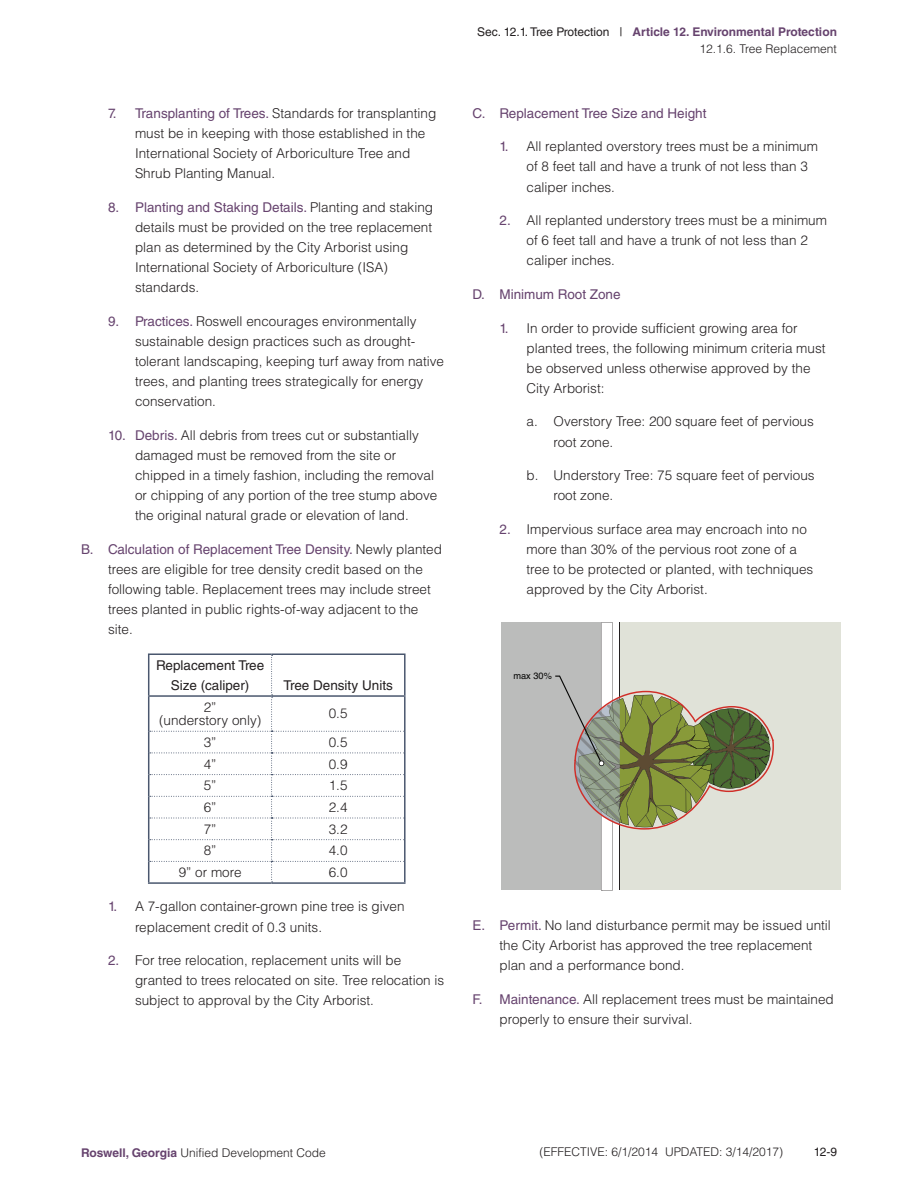
<style>
.page{position:relative;width:918px;height:1188px;background:#fff}
.page>*{position:absolute;margin:0;border:0;box-sizing:border-box;transform-origin:0 0}
.t1{font:300 13.5px/20.1px "Helvetica LT Std";color:#231f20}
.t2{font:13.5px "Helvetica LT Std";color:#66436e}
.t3{font:13.5px/20.1px "Helvetica LT Std";color:#231f20;text-align:center}
.t4{font:700 12px/16.5px "Helvetica LT Std";color:#66436e;text-align:right}
.t5{font:300 12px "Helvetica LT Std";color:#231f20}
.t6{font:12px "Helvetica LT Std";color:#231f20}
.t7{font:9.3px "Helvetica";color:#050504}
.s1{font-weight:400;color:#66436e}
.s2{font-weight:400;color:#231f20}
.s3{font-weight:300;color:#231f20}
.s4{font-weight:700;color:#66436e}
</style>
<div class="page">
<hr style="left:272px;top:653px;width:134px;height:2px;background:#4a576e">
<hr style="left:404px;top:655px;width:2px;height:40px;background:#4a576e">
<hr style="left:272px;top:695px;width:134px;height:2px;background:#4a576e">
<hr style="left:404px;top:697px;width:2px;height:34px;background:#4a576e">
<hr style="left:404px;top:731px;width:2px;height:22px;background:#4a576e">
<hr style="left:404px;top:753px;width:2px;height:22px;background:#4a576e">
<hr style="left:404px;top:775px;width:2px;height:21px;background:#4a576e">
<hr style="left:404px;top:796px;width:2px;height:22px;background:#4a576e">
<hr style="left:404px;top:818px;width:2px;height:22px;background:#4a576e">
<hr style="left:404px;top:840px;width:2px;height:21px;background:#4a576e">
<hr style="left:404px;top:861px;width:2px;height:21px;background:#4a576e">
<hr style="left:148px;top:882px;width:124px;height:2px;background:#4a576e">
<hr style="left:272px;top:882px;width:134px;height:2px;background:#4a576e">
<hr style="left:148px;top:653px;width:124px;height:2px;background:#4a576e">
<svg style="left:148px;top:655px;width:257px;height:228px"></svg>
<div style="left:501px;top:623px;width:339px;height:267px;background:#e0e2d8"></div>
<div style="left:501px;top:623px;width:119px;height:267px;background:#bbbcbb"></div>
<svg style="left:555px;top:622px;width:219px;height:268px"></svg>
<p class="t1" style="left:135px;top:103px;width:303px;text-indent:-27px"><span class="s1">7. Transplanting of Trees.</span> Standards for transplanting must be in keeping with those established in the International Society of Arboriculture Tree and Shrub Planting Manual.</p>
<p class="t1" style="left:135px;top:197px;width:300px;text-indent:-27px"><span class="s1">8. Planting and Staking Details.</span> Planting and staking details must be provided on the tree replacement plan as determined by the City Arborist using International Society of Arboriculture (ISA) standards.</p>
<p class="t1" style="left:135px;top:311px;width:311px;text-indent:-27px"><span class="s1">9. Practices.</span> Roswell encourages environmentally sustainable design practices such as drought&shy;tolerant landscaping, keeping turf away from native trees, and planting trees strategically for energy conservation.</p>
<p class="t1" style="left:135px;top:425px;width:304px;text-indent:-27px"><span class="s1">10. Debris.</span> All debris from trees cut or substantially damaged must be removed from the site or chipped in a timely fashion, including the removal or chipping of any portion of the tree stump above the original natural grade or elevation of land.</p>
<p class="t1" style="left:108px;top:539px;width:336px;text-indent:-27px"><span class="s1">B. Calculation of Replacement Tree Density.</span> Newly planted trees are eligible for tree density credit based on the following table. Replacement trees may include street trees planted in public rights-of-way adjacent to the site.</p>
<p class="t3" style="left:156px;top:655px;width:110px">Replacement Tree<br>Size (caliper)</p>
<p class="t3" style="left:284px;top:675px;width:111px">Tree Density Units</p>
<p class="t1" style="left:159px;top:700px;width:104px;line-height:13.5px;text-align:center">2”<br>(understory only)</p>
<p class="t1" style="left:329px;top:704px;width:20px">0.5</p>
<p class="t1" style="left:204px;top:732px;width:14px">3”</p>
<p class="t1" style="left:329px;top:732px;width:20px">0.5</p>
<p class="t1" style="left:204px;top:754px;width:14px">4”</p>
<p class="t1" style="left:329px;top:754px;width:20px">0.9</p>
<p class="t1" style="left:204px;top:775px;width:14px">5”</p>
<p class="t1" style="left:329px;top:775px;width:20px">1.5</p>
<p class="t1" style="left:204px;top:797px;width:14px">6”</p>
<p class="t1" style="left:329px;top:797px;width:20px">2.4</p>
<p class="t1" style="left:204px;top:819px;width:14px">7”</p>
<p class="t1" style="left:329px;top:819px;width:20px">3.2</p>
<p class="t1" style="left:204px;top:840px;width:14px">8”</p>
<p class="t1" style="left:329px;top:840px;width:20px">4.0</p>
<p class="t1" style="left:179px;top:862px;width:64px">9” or more</p>
<p class="t1" style="left:329px;top:862px;width:20px">6.0</p>
<p class="t1" style="left:135px;top:896px;width:271px;text-indent:-27px"><span class="s1">1.</span> A 7-gallon container-grown pine tree is given replacement credit of 0.3 units.</p>
<p class="t1" style="left:135px;top:950px;width:311px;text-indent:-27px"><span class="s1">2.</span> For tree relocation, replacement units will be granted to trees relocated on site. Tree relocation is subject to approval by the City Arborist.</p>
<p class="t4" style="left:477px;top:23px;width:361px"><span class="s2">Sec. 12.1. Tree Protection |</span> Article 12. Environmental Protection<br><span class="s3">12.1.6. Tree Replacement</span></p>
<p class="t2" style="left:473px;top:105px;width:236px">C. Replacement Tree Size and Height</p>
<p class="t1" style="left:527px;top:136px;width:293px;text-indent:-27px"><span class="s1">1.</span> All replanted overstory trees must be a minimum of 8 feet tall and have a trunk of not less than 3 caliper inches.</p>
<p class="t1" style="left:527px;top:210px;width:302px;text-indent:-27px"><span class="s1">2.</span> All replanted understory trees must be a minimum of 6 feet tall and have a trunk of not less than 2 caliper inches.</p>
<p class="t2" style="left:473px;top:286px;width:150px">D. Minimum Root Zone</p>
<p class="t1" style="left:527px;top:318px;width:301px;text-indent:-27px"><span class="s1">1.</span> In order to provide sufficient growing area for planted trees, the following minimum criteria must be observed unless otherwise approved by the City Arborist:</p>
<p class="t1" style="left:554px;top:411px;width:262px;text-indent:-27px">a. Overstory Tree: 200 square feet of pervious root zone.</p>
<p class="t1" style="left:554px;top:465px;width:263px;text-indent:-27px">b. Understory Tree: 75 square feet of pervious root zone.</p>
<p class="t1" style="left:527px;top:519px;width:288px;text-indent:-27px"><span class="s1">2.</span> Impervious surface area may encroach into no more than 30% of the pervious root zone of a tree to be protected or planted, with techniques approved by the City Arborist.</p>
<p class="t7" style="left:513px;top:669px;width:40px">max 30%</p>
<p class="t1" style="left:500px;top:915px;width:333px;text-indent:-27px"><span class="s1">E. Permit.</span> No land disturbance permit may be issued until the City Arborist has approved the tree replacement plan and a performance bond.</p>
<p class="t1" style="left:500px;top:989px;width:336px;text-indent:-27px"><span class="s1">F. Maintenance.</span> All replacement trees must be maintained properly to ensure their survival.</p>
<p class="t5" style="left:81px;top:1145px;width:246px"><span class="s4">Roswell, Georgia</span> Unified Development Code</p>
<p class="t5" style="left:540px;top:1144px;width:245px">(EFFECTIVE: 6/1/2014 UPDATED: 3/14/2017)</p>
<p class="t6" style="left:814px;top:1145px;width:25px">12-9</p>
</div>
